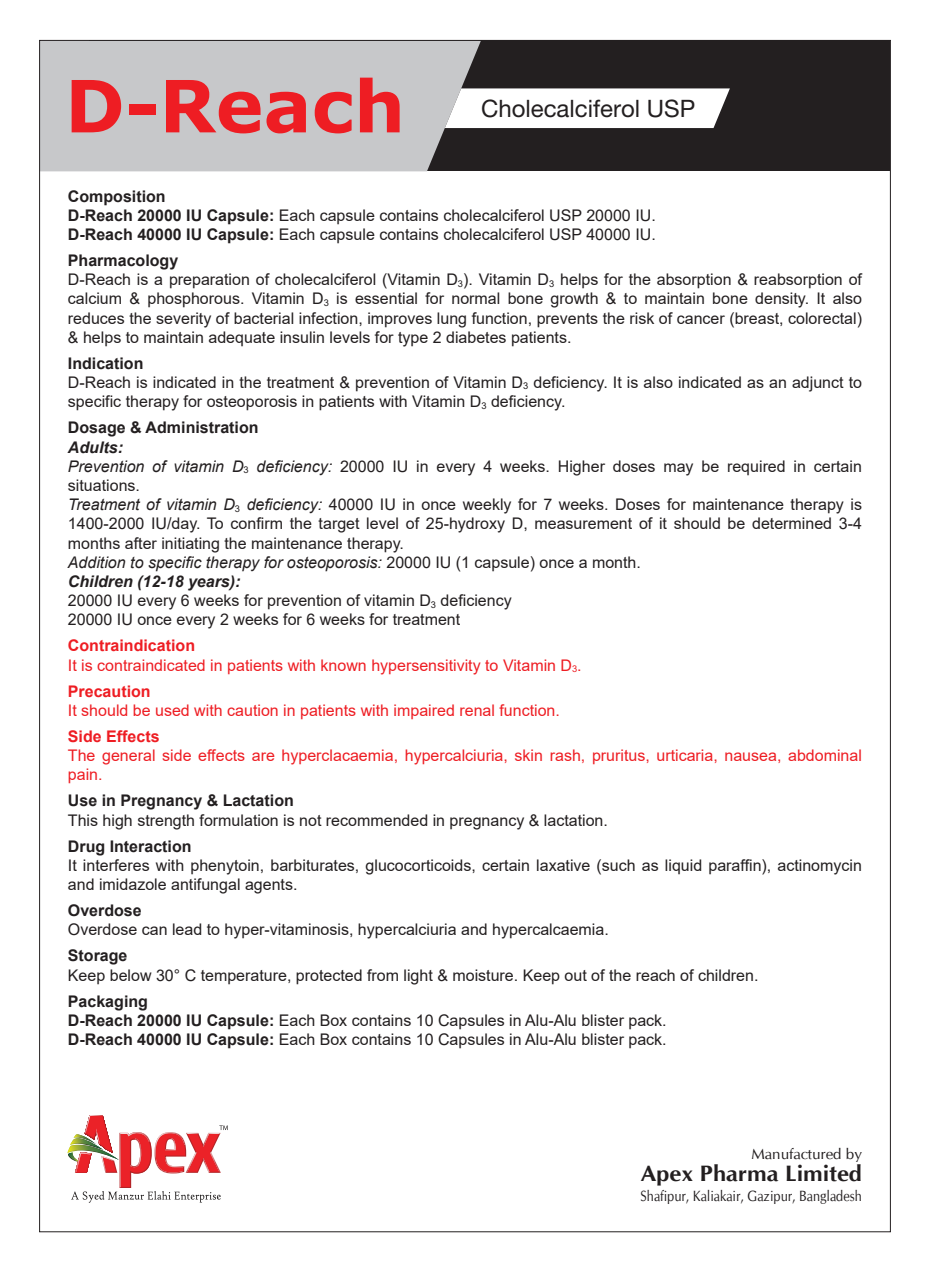
<style>
.page{position:relative;width:930px;height:1267px;background:#fff}
.page>*{position:absolute;margin:0;border:0;box-sizing:border-box;transform-origin:0 0}
.t1{font:700 72px "Verdana";color:#ee1d23}
.t2{font:24px "Helvetica Neue LT Pro";color:#231f20}
.t3{font:700 22.2px "CG Omega";color:#231f20;scale:1.06 1}
.t4{font:16px/19.2px "Arial";color:#231f20}
.t5{font:16px/19.2px "Arial";color:#ee1d23}
.t6{font:700 16px "Arial";color:#231f20}
.t7{font:700 16px "Arial";color:#ee1d23}
.t8{font:14.8px "CG Omega";color:#231f20;scale:.86 1}
.t9{font:14.8px "CG Omega";color:#231f20}
.s1{font-weight:700}
.s2{font-weight:700;font-style:italic}
.s3{font-style:italic}
</style>
<div class="page">
<div style="left:89px;top:40px;width:801px;height:131px;background:#231f20"></div>
<div style="left:41px;top:42px;width:440px;height:129px;background:#c7c8ca"></div>
<svg style="left:445px;top:88px;width:285px;height:40px;background:#f4f4f4"></svg>
<svg style="left:67px;top:1115px;width:161px;height:87px"></svg>
<h1 class="t1" style="left:65px;top:55px;width:342px">D-Reach</h1>
<h2 class="t2" style="left:481px;top:94px;width:216px">Cholecalciferol USP</h2>
<p class="t4" style="left:68px;top:186px;width:589px"><span class="s1">Composition<br>D-Reach 20000 IU Capsule:</span> Each capsule contains cholecalciferol USP 20000 IU.<br><span class="s1">D-Reach 40000 IU Capsule:</span> Each capsule contains cholecalciferol USP 40000 IU.</p>
<p class="t4" style="left:68px;top:250px;width:795px"><span class="s1">Pharmacology<br></span>D-Reach is a preparation of cholecalciferol (Vitamin D<sub>3</sub>). Vitamin D<sub>3</sub> helps for the absorption &amp; reabsorption of calcium &amp; phosphorous. Vitamin D<sub>3</sub> is essential for normal bone growth &amp; to maintain bone density. It also reduces the severity of bacterial infection, improves lung function, prevents the risk of cancer (breast, colorectal) &amp; helps to maintain adequate insulin levels for type 2 diabetes patients.</p>
<p class="t4" style="left:68px;top:353px;width:795px"><span class="s1">Indication<br></span>D-Reach is indicated in the treatment &amp; prevention of Vitamin D<sub>3</sub> deficiency. It is also indicated as an adjunct to specific therapy for osteoporosis in patients with Vitamin D<sub>3</sub> deficiency.</p>
<p class="t6" style="left:68px;top:416px;width:192px">Dosage &amp; Administration</p>
<p class="t4" style="left:68px;top:437px;width:795px"><span class="s2">Adults:<br></span><span class="s3">Prevention of vitamin D</span><sub>3</sub> <span class="s3">deficiency:</span> 20000 IU in every 4 weeks. Higher doses may be required in certain situations.<br><span class="s3">Treatment of vitamin D</span><sub>3</sub> <span class="s3">deficiency:</span> 40000 IU in once weekly for 7 weeks. Doses for maintenance therapy is 1400-2000 IU/day. To confirm the target level of 25-hydroxy D, measurement of it should be determined 3-4 months after initiating the maintenance therapy.<br><span class="s3">Addition to specific therapy for osteoporosis:</span> 20000 IU (1 capsule) once a month.<br><span class="s2">Children (12-18 years):<br></span>20000 IU every 6 weeks for prevention of vitamin D<sub>3</sub> deficiency<br>20000 IU once every 2 weeks for 6 weeks for treatment</p>
<p class="t5" style="left:68px;top:636px;width:515px"><span class="s1">Contraindication<br></span>It is contraindicated in patients with known hypersensitivity to Vitamin D<sub>3</sub>.</p>
<p class="t7" style="left:68px;top:679px;width:84px">Precaution</p>
<p class="t5" style="left:68px;top:700px;width:493px">It should be used with caution in patients with impaired renal function.</p>
<p class="t7" style="left:68px;top:724px;width:93px">Side Effects</p>
<p class="t5" style="left:68px;top:745px;width:795px">The general side effects are hyperclacaemia, hypercalciuria, skin rash, pruritus, urticaria, nausea, abdominal pain.</p>
<p class="t6" style="left:68px;top:789px;width:227px">Use in Pregnancy &amp; Lactation</p>
<p class="t4" style="left:68px;top:810px;width:541px">This high strength formulation is not recommended in pregnancy &amp; lactation.</p>
<p class="t6" style="left:68px;top:834px;width:125px">Drug Interaction</p>
<p class="t4" style="left:68px;top:855px;width:795px">It interferes with phenytoin, barbiturates, glucocorticoids, certain laxative (such as liquid paraffin), actinomycin and imidazole antifungal agents.</p>
<p class="t6" style="left:68px;top:898px;width:75px">Overdose</p>
<p class="t4" style="left:68px;top:919px;width:542px">Overdose can lead to hyper-vitaminosis, hypercalciuria and hypercalcaemia.</p>
<p class="t6" style="left:68px;top:944px;width:61px">Storage</p>
<p class="t4" style="left:68px;top:964px;width:692px">Keep below 30° C temperature, protected from light &amp; moisture. Keep out of the reach of children.</p>
<p class="t4" style="left:68px;top:990px;width:600px"><span class="s1">Packaging<br>D-Reach 20000 IU Capsule:</span> Each Box contains 10 Capsules in Alu-Alu blister pack.<br><span class="s1">D-Reach 40000 IU Capsule:</span> Each Box contains 10 Capsules in Alu-Alu blister pack.</p>
<p class="t9" style="left:751px;top:1144px;width:112px">Manufactured by</p>
<h3 class="t3" style="left:641px;top:1159px;width:210px">Apex Pharma Limited</h3>
<p class="t8" style="left:640px;top:1186px;width:259px">Shafipur, Kaliakair, Gazipur, Bangladesh</p>
</div>
